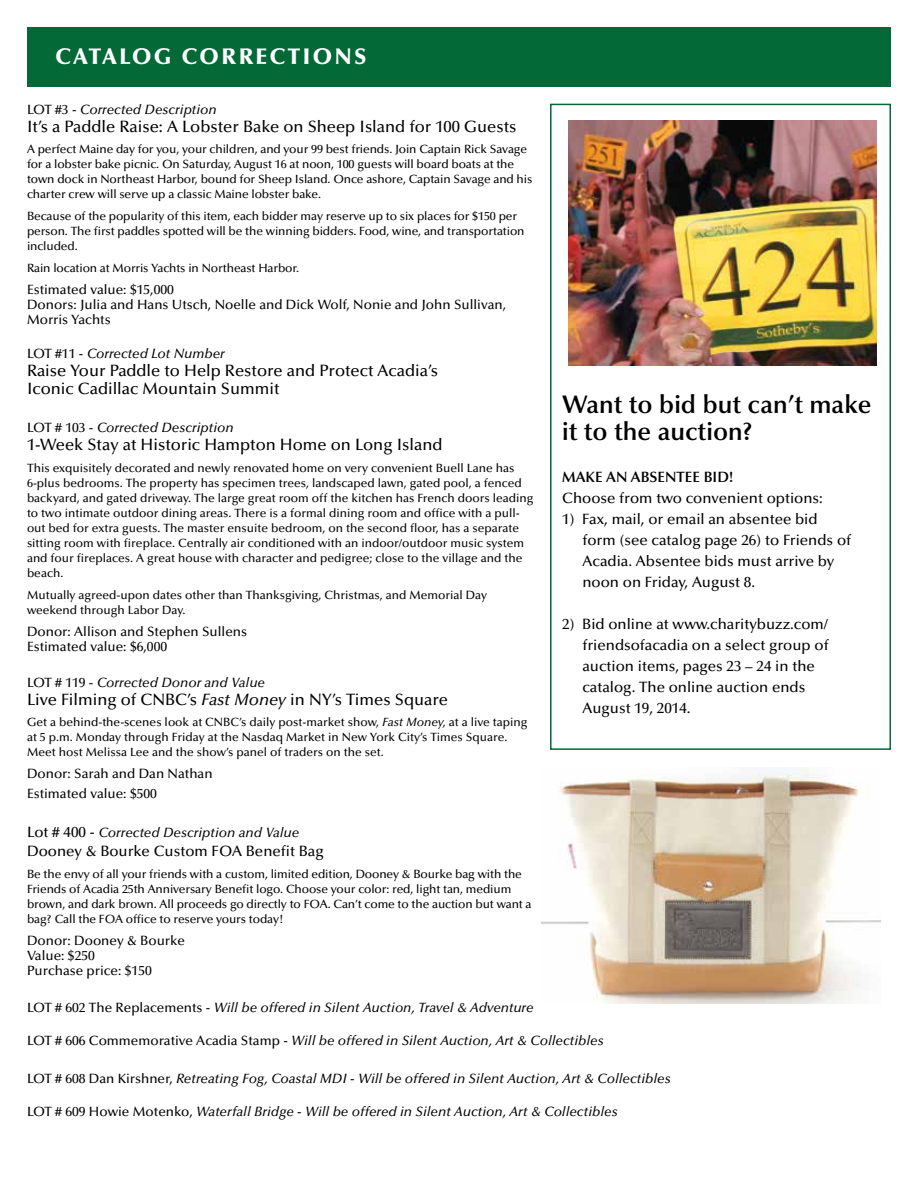
<style>
.page{position:relative;width:918px;height:1188px;background:#fff}
.page>*{position:absolute;margin:0;border:0;box-sizing:border-box;transform-origin:0 0}
.t1{font:600 25.5px/27px "Optima LT";color:#000}
.t2{font:900 22.5px "Optima LT";letter-spacing:.1em;color:#fff}
.t3{font:500 16.5px/18px "Optima LT";color:#000}
.t4{font:500 15px/21px "Optima LT";color:#000}
.t5{font:600 15px "Optima LT";color:#000}
.t6{font:italic 500 13.5px "Optima LT";color:#000}
.t7{font:500 13.5px/15px "Optima LT";color:#000}
.t8{font:500 12px/15px "Optima LT";color:#000}
.s1{font-style:normal}
.s2{font-style:italic}
.s3{font-style:normal;font-size:15px}
</style>
<div class="page">
<div style="left:27px;top:27px;width:864px;height:59px;background:#026937"></div>
<img style="left:541px;top:767px;width:340px;height:236px">
<div style="left:550px;top:104px;width:341px;height:646px;border:2px solid #026937"></div>
<img style="left:569px;top:121px;width:308px;height:245px">
<h2 class="t2" style="left:55px;top:43px;width:313px">CATALOG CORRECTIONS</h2>
<p class="t6" style="left:27px;top:101px;width:191px"><span class="s1">LOT #3 -</span> Corrected Description</p>
<h3 class="t3" style="left:27px;top:117px;width:491px">It’s a Paddle Raise: A Lobster Bake on Sheep Island for 100 Guests</h3>
<p class="t8" style="left:27px;top:142px;width:507px">A perfect Maine day for you, your children, and your 99 best friends. Join Captain Rick Savage for a lobster bake picnic. On Saturday, August 16 at noon, 100 guests will board boats at the town dock in Northeast Harbor, bound for Sheep Island. Once ashore, Captain Savage and his charter crew will serve up a classic Maine lobster bake.</p>
<p class="t8" style="left:27px;top:209px;width:499px">Because of the popularity of this item, each bidder may reserve up to six places for $150 per person. The first paddles spotted will be the winning bidders. Food, wine, and transportation included.</p>
<p class="t8" style="left:27px;top:261px;width:274px">Rain location at Morris Yachts in Northeast Harbor.</p>
<p class="t7" style="left:27px;top:282px;width:481px">Estimated value: $15,000<br>Donors: Julia and Hans Utsch, Noelle and Dick Wolf, Nonie and John Sullivan,<br>Morris Yachts</p>
<p class="t6" style="left:27px;top:346px;width:199px"><span class="s1">LOT #11 -</span> Corrected Lot Number</p>
<h3 class="t3" style="left:27px;top:362px;width:413px">Raise Your Paddle to Help Restore and Protect Acadia’s<br>Iconic Cadillac Mountain Summit</h3>
<p class="t6" style="left:27px;top:420px;width:208px"><span class="s1">LOT # 103 -</span> Corrected Description</p>
<h3 class="t3" style="left:27px;top:436px;width:417px">1-Week Stay at Historic Hampton Home on Long Island</h3>
<p class="t8" style="left:27px;top:461px;width:508px">This exquisitely decorated and newly renovated home on very convenient Buell Lane has 6-plus bedrooms. The property has specimen trees, landscaped lawn, gated pool, a fenced backyard, and gated driveway. The large great room off the kitchen has French doors leading to two intimate outdoor dining areas. There is a formal dining room and office with a pull&shy;out bed for extra guests. The master ensuite bedroom, on the second floor, has a separate sitting room with fireplace. Centrally air conditioned with an indoor/outdoor music system and four fireplaces. A great house with character and pedigree; close to the village and the beach.</p>
<p class="t8" style="left:27px;top:588px;width:462px">Mutually agreed-upon dates other than Thanksgiving, Christmas, and Memorial Day weekend through Labor Day.</p>
<p class="t7" style="left:27px;top:624px;width:222px">Donor: Allison and Stephen Sullens<br>Estimated value: $6,000</p>
<p class="t6" style="left:27px;top:674px;width:240px"><span class="s1">LOT # 119 -</span> Corrected Donor and Value</p>
<h3 class="t3" style="left:27px;top:690px;width:423px">Live Filming of CNBC’s <span class="s2">Fast Money</span> in NY’s Times Square</h3>
<p class="t8" style="left:27px;top:715px;width:502px">Get a behind-the-scenes look at CNBC’s daily post-market show, <span class="s2">Fast Money,</span> at a live taping at 5 p.m. Monday through Friday at the Nasdaq Market in New York City’s Times Square.<br>Meet host Melissa Lee and the show’s panel of traders on the set.</p>
<p class="t7" style="left:27px;top:764px;width:187px;line-height:19.5px">Donor: Sarah and Dan Nathan<br>Estimated value: $500</p>
<p class="t6" style="left:27px;top:824px;width:274px"><span class="s3">Lot # 400 -</span> Corrected Description and Value</p>
<p class="t4" style="left:27px;top:841px;width:298px">Dooney &amp; Bourke Custom FOA Benefit Bag</p>
<p class="t8" style="left:27px;top:867px;width:506px">Be the envy of all your friends with a custom, limited edition, Dooney &amp; Bourke bag with the Friends of Acadia 25th Anniversary Benefit logo. Choose your color: red, light tan, medium brown, and dark brown. All proceeds go directly to FOA. Can’t come to the auction but want a bag? Call the FOA office to reserve yours today!</p>
<p class="t7" style="left:27px;top:933px;width:159px">Donor: Dooney &amp; Bourke<br>Value: $250<br>Purchase price: $150</p>
<p class="t6" style="left:27px;top:1000px;width:508px"><span class="s1">LOT # 602 The Replacements -</span> Will be offered in Silent Auction, Travel &amp; Adventure</p>
<p class="t6" style="left:27px;top:1033px;width:578px"><span class="s1">LOT # 606 Commemorative Acadia Stamp -</span> Will be offered in Silent Auction, Art &amp; Collectibles</p>
<p class="t6" style="left:27px;top:1070px;width:645px"><span class="s1">LOT # 608 Dan Kirshner,</span> Retreating Fog, Coastal MDI <span class="s1">-</span> Will be offered in Silent Auction, Art &amp; Collectibles</p>
<p class="t6" style="left:27px;top:1103px;width:592px"><span class="s1">LOT # 609 Howie Motenko,</span> Waterfall Bridge <span class="s1">-</span> Will be offered in Silent Auction, Art &amp; Collectibles</p>
<h1 class="t1" style="left:562px;top:391px;width:311px">Want to bid but can’t make it to the auction?</h1>
<p class="t5" style="left:562px;top:469px;width:172px">MAKE AN ABSENTEE BID!</p>
<p class="t4" style="left:562px;top:488px;width:262px">Choose from two convenient options:</p>
<p class="t4" style="left:582px;top:509px;width:270px;text-indent:-20px">1) Fax, mail, or email an absentee bid form (see catalog page 26) to Friends of Acadia. Absentee bids must arrive by noon on Friday, August 8.</p>
<p class="t4" style="left:582px;top:614px;width:248px;text-indent:-20px">2) Bid online at www.charitybuzz.com/ friendsofacadia on a select group of auction items, pages 23 – 24 in the catalog. The online auction ends<br>August 19, 2014.</p>
</div>
